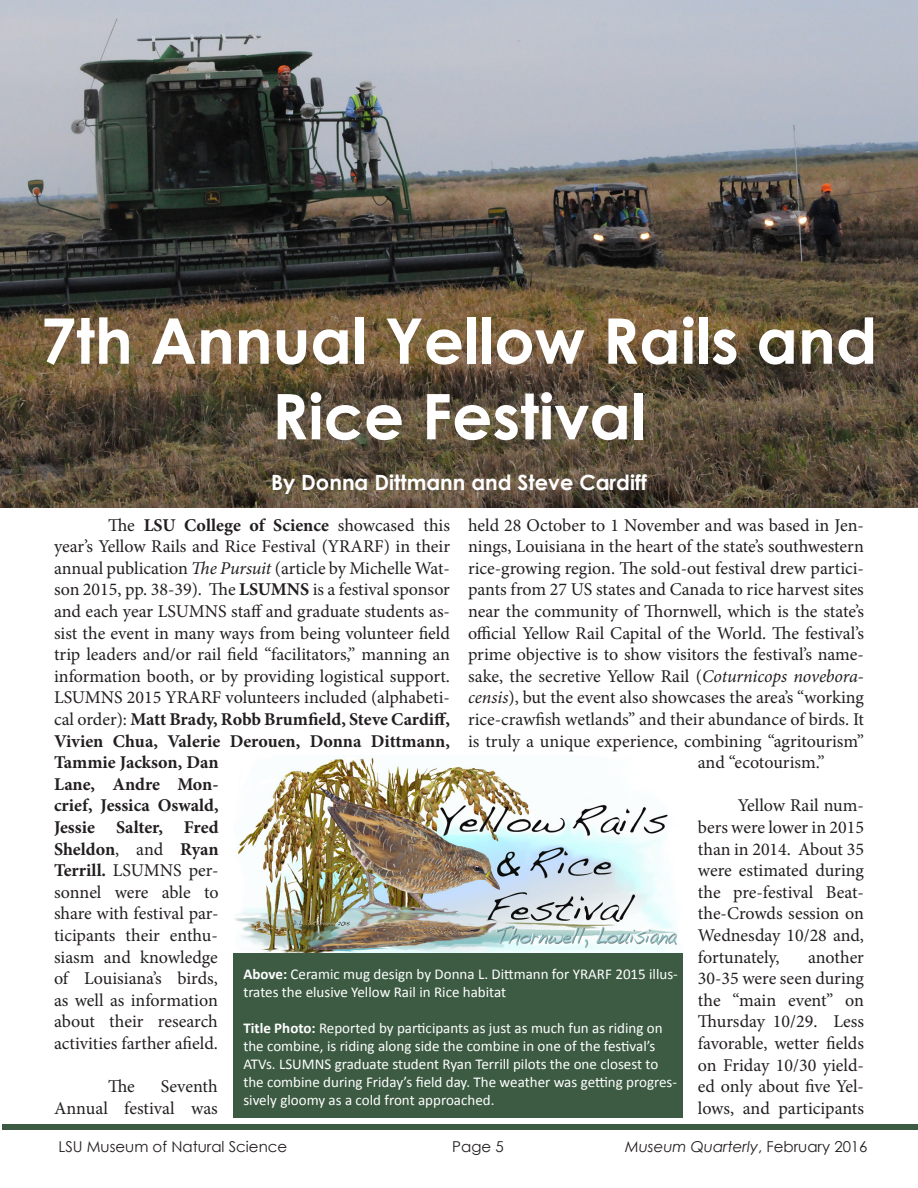
<style>
.page{position:relative;width:918px;height:1188px;background:#fff}
.page>*{position:absolute;margin:0;border:0;box-sizing:border-box;transform-origin:0 0}
.t1{font:700 63px/75.6px "Century Gothic";color:#fff;text-align:center}
.t2{font:700 21px "Century Gothic";color:#fff}
.t3{font:18px/21.6px "Minion Pro";color:#231f20;text-align:justify}
.t4{font:15px/18px "Calibri";color:#fff}
.t5{font:15px "Century Gothic";color:#231f20}
.t6{font:italic 15px "Century Gothic";color:#231f20}
.s1{font-weight:700}
.s2{font-style:italic}
.s3{font-style:normal}
</style>
<div class="page">
<img style="left:0;top:0;width:918px;height:508px">
<div style="left:3px;top:1124px;width:915px;height:6px;background:#3d5b43"></div>
<img style="left:234px;top:758px;width:444px;height:195px">
<div style="left:233px;top:953px;width:450px;height:165px;background:#3d5b43"></div>
<p class="t1" style="left:41px;top:302px;width:838px">7th Annual Yellow Rails and<br>Rice Festival</p>
<p class="t2" style="left:271px;top:469px;width:377px">By Donna Dittmann and Steve Cardiff</p>
<p class="t3" style="left:54px;top:514px;width:398px;text-align:left;text-indent:54px">The <span class="s1">LSU College of Science</span> showcased this year’s Yellow Rails and Rice Festival (YRARF) in their annual publication <span class="s2">The Pursuit</span> (article by Michelle Wat&shy;son 2015, pp. 38-39). The <span class="s1">LSUMNS</span> is a festival sponsor and each year LSUMNS staff and graduate students as&shy;sist the event in many ways from being volunteer field trip leaders and/or rail field “facilitators,” manning an information booth, or by providing logistical support.<br>LSUMNS 2015 YRARF volunteers included (alphabeti&shy;cal order): <span class="s1">Matt Brady, Robb Brumfield, Steve Cardiff, Vivien Chua, Valerie Derouen, Donna Dittmann, Tammie Jackson, Dan<br>Lane, Andre Mon-<br>crief, Jessica Oswald,<br>Jessie Salter, Fred<br>Sheldon</span>, and <span class="s1">Ryan<br>Terrill.</span> LSUMNS per-<br>sonnel were able to<br>share with festival par-<br>ticipants their enthu-<br>siasm and knowledge<br>of Louisiana’s birds,<br>as well as information<br>about their research<br>activities farther afield.</p>
<p class="t3" style="left:108px;top:1076px;width:28px">The</p>
<p class="t3" style="left:468px;top:514px;width:398px">held 28 October to 1 November and was based in Jen-</p>
<p class="t3" style="left:468px;top:536px;width:397px">nings, Louisiana in the heart of the state’s southwestern</p>
<p class="t3" style="left:468px;top:557px;width:398px">rice-growing region. The sold-out festival drew partici-</p>
<p class="t3" style="left:468px;top:579px;width:397px">pants from 27 US states and Canada to rice harvest sites</p>
<p class="t3" style="left:468px;top:601px;width:398px">near the community of Thornwell, which is the state’s</p>
<p class="t3" style="left:468px;top:622px;width:397px">official Yellow Rail Capital of the World. The festival’s</p>
<p class="t3" style="left:468px;top:644px;width:398px">prime objective is to show visitors the festival’s name-</p>
<p class="t3" style="left:468px;top:665px;width:397px">sake, the secretive Yellow Rail (<span class="s2">Coturnicops novebora-</span></p>
<p class="t3" style="left:468px;top:687px;width:398px"><span class="s2">censis</span>), but the event also showcases the area’s “working</p>
<p class="t3" style="left:468px;top:709px;width:397px">rice-crawfish wetlands” and their abundance of birds. It</p>
<p class="t3" style="left:468px;top:730px;width:398px">is truly a unique experience, combining “agritourism”</p>
<p class="t3" style="left:698px;top:752px;width:128px">and “ecotourism.”</p>
<p class="t3" style="left:698px;top:795px;width:168px;text-indent:40px">Yellow Rail num&shy;bers were lower in 2015 than in 2014. About 35 were estimated during the pre-festival Beat&shy;the-Crowds session on Wednesday 10/28 and, fortunately,</p>
<p class="t3" style="left:698px;top:946px;width:168px;text-indent:110px">another 30-35 were seen during the “main event” on Thursday 10/29. Less favorable, wetter fields on Friday 10/30 yield&shy;ed only about five Yel&shy;lows, and participants</p>
<p class="t4" style="left:243px;top:965px;width:436px"><span class="s1">Above:</span> Ceramic mug design by Donna L. Dittmann for YRARF 2015 illus&shy;trates the elusive Yellow Rail in Rice habitat</p>
<p class="t4" style="left:243px;top:1019px;width:435px"><span class="s1">Title Photo:</span> Reported by participants as just as much fun as riding on the combine, is riding along side the combine in one of the festival’s ATVs. LSUMNS graduate student Ryan Terrill pilots the one closest to the combine during Friday’s field day. The weather was getting progres&shy;sively gloomy as a cold front approached.</p>
<p class="t3" style="left:54px;top:1076px;width:165px;text-align:right">Seventh<br>Annual festival was</p>
<p class="t5" style="left:58px;top:1138px;width:230px">LSU Museum of Natural Science</p>
<p class="t5" style="left:452px;top:1138px;width:53px">Page 5</p>
<p class="t6" style="left:625px;top:1138px;width:244px">Museum Quarterly<span class="s3">, February 2016</span></p>
</div>
